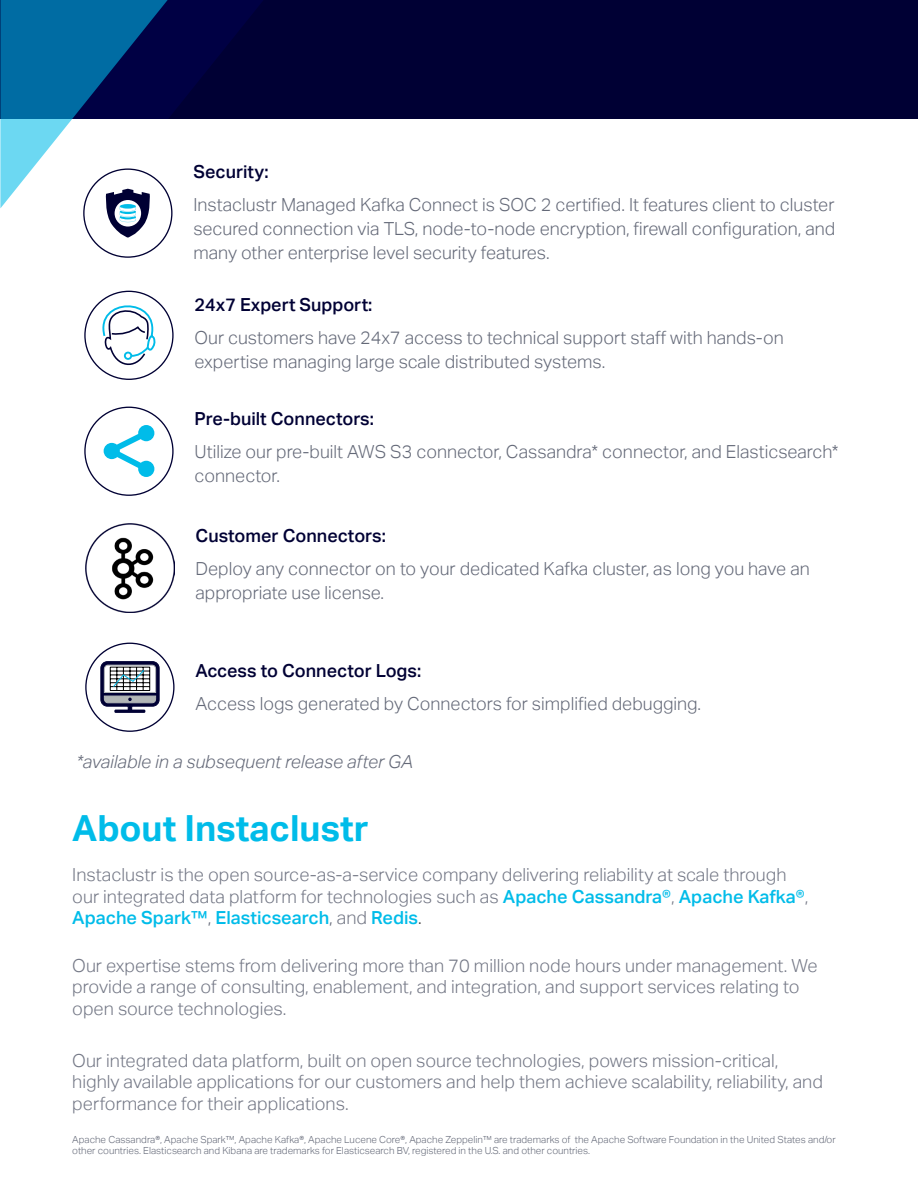
<style>
.page{position:relative;width:918px;height:1188px;background:#fff}
.page>*{position:absolute;margin:0;border:0;box-sizing:border-box;transform-origin:0 0}
.t1{font:700 36px "Aktiv Grotesk";color:#00bce9}
.t2{font:300 18px/21.6px "Aktiv Grotesk";color:#747886}
.t3{font:300 18px/24px "Aktiv Grotesk";color:#646978}
.t4{font:500 18px "Aktiv Grotesk";color:#000034}
.t5{font:italic 300 18px "Aktiv Grotesk";color:#646978}
.t6{font:300 9.75px/11.7px "Aktiv Grotesk";color:#646978}
.s1{font-weight:500;color:#00bce9}
.s2{color:#646978}
.s3{color:#3e3e3f}
</style>
<div class="page">
<div style="left:0;top:0;width:918px;height:118px;background:#000034"></div>
<svg style="left:124px;top:0;width:140px;height:291px"></svg>
<svg style="left:84px;top:291px;width:90px;height:89px"></svg>
<svg style="left:84px;top:407px;width:90px;height:89px"></svg>
<img style="left:85px;top:524px;width:90px;height:89px">
<svg style="left:85px;top:643px;width:90px;height:89px"></svg>
<svg style="left:0;top:0;width:173px;height:258px"></svg>
<p class="t4" style="left:194px;top:161px;width:77px">Security:</p>
<p class="t3" style="left:194px;top:192px;width:643px;text-align:justify">Instaclustr Managed Kafka Connect is SOC 2 certified. It features client to cluster secured connection via TLS, node-to-node encryption, firewall configuration, and many other enterprise level security features.</p>
<p class="t4" style="left:195px;top:295px;width:179px">24x7 Expert Support:</p>
<p class="t3" style="left:195px;top:326px;width:591px">Our customers have 24x7 access to technical support staff with hands-on expertise managing large scale distributed systems.</p>
<p class="t4" style="left:195px;top:409px;width:181px">Pre-built Connectors:</p>
<p class="t3" style="left:195px;top:440px;width:646px">Utilize our pre-built AWS S3 connector, Cassandra* connector, and Elasticsearch*</p>
<p class="t3" style="left:195px;top:464px;width:87px">connector.</p>
<p class="t4" style="left:196px;top:526px;width:192px">Customer Connectors:</p>
<p class="t3" style="left:196px;top:557px;width:616px">Deploy any connector on to your dedicated Kafka cluster, as long you have an appropriate use license.</p>
<p class="t4" style="left:196px;top:660px;width:227px">Access to Connector Logs:</p>
<p class="t3" style="left:196px;top:691px;width:507px">Access logs generated by Connectors for simplified debugging.</p>
<p class="t5" style="left:76px;top:751px;width:338px">*available in a subsequent release after GA</p>
<p class="t1" style="left:72px;top:808px;width:298px">About Instaclustr</p>
<p class="t2" style="left:72px;top:864px;width:738px">Instaclustr is the open source-as-a-service company delivering reliability at scale through our integrated data platform for technologies such as <span class="s1">Apache Cassandra®</span>, <span class="s1">Apache Kafka®</span>,<br><span class="s1">Apache Spark™</span><span class="s2">,</span> <span class="s1">Elasticsearch</span><span class="s2">,</span> and <span class="s1">Redis</span><span class="s3">.</span></p>
<p class="t2" style="left:72px;top:955px;width:747px">Our expertise stems from delivering more than 70 million node hours under management. We provide a range of consulting, enablement, and integration, and support services relating to open source technologies.</p>
<p class="t2" style="left:72px;top:1050px;width:752px">Our integrated data platform, built on open source technologies, powers mission-critical, highly available applications for our customers and help them achieve scalability, reliability, and performance for their applications.</p>
<p class="t6" style="left:72px;top:1133px;width:765px">Apache Cassandra®, Apache Spark™, Apache Kafka®, Apache Lucene Core®, Apache Zeppelin™ are trademarks of the Apache Software Foundation in the United States and/or other countries. Elasticsearch and Kibana are trademarks for Elasticsearch BV, registered in the U.S. and other countries.</p>
</div>
